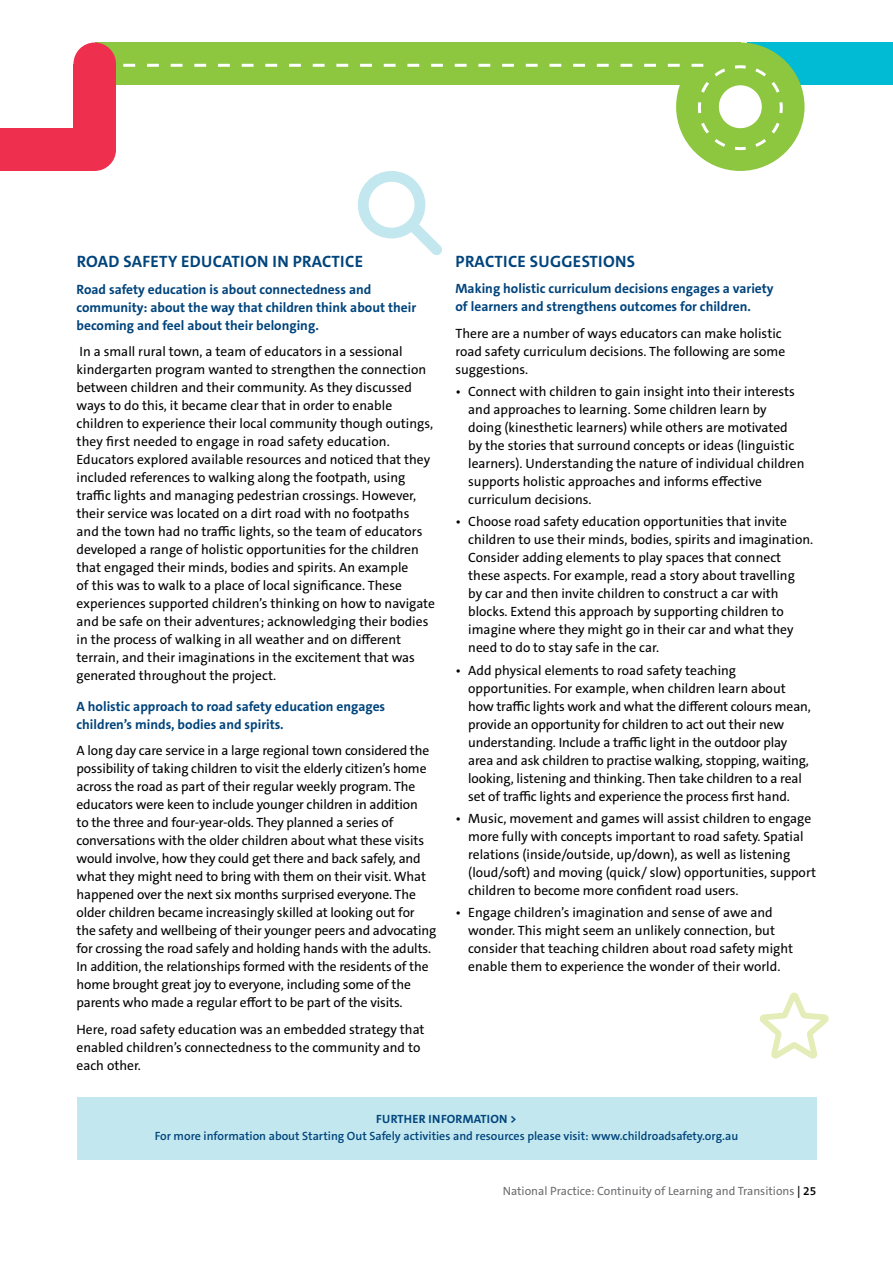
<style>
.page{position:relative;width:893px;height:1263px;background:#fff}
.page>*{position:absolute;margin:0;border:0;box-sizing:border-box;transform-origin:0 0}
.t1{font:700 16.5px "The Sans C5";letter-spacing:.02em;color:#00447c}
.t2{font:13.5px/18px "The Sans C5";color:#000}
.t3{font:700 13.5px/18px "The Sans C5";color:#00447c}
.t4{font:600 12px "The Sans C5";color:#00447c}
.t5{font:12px "The Sans C5";color:#6d6e71}
.t6{font:700 12px "The Sans C5";letter-spacing:.02em;color:#00447c}
.s1{font-weight:600;color:#000}
</style>
<div class="page">
<svg style="left:358px;top:171px;width:84px;height:84px"></svg>
<div style="left:77px;top:1097px;width:739px;height:62px;background:#c2e7ee"></div>
<div style="left:747px;top:43px;width:146px;height:42px;background:#00bbd3"></div>
<div style="left:95px;top:43px;width:645px;height:42px;background:#8dc63f"></div>
<div style="left:676px;top:43px;width:128px;height:128px;border:43px solid #8dc63f;border-radius:50%"></div>
<div style="left:73px;top:64px;width:43px;height:86px;background:#ee2f4e"></div>
<div style="left:73px;top:128px;width:43px;height:43px;background:#ee2f4e;border-radius:50%"></div>
<div style="left:73px;top:43px;width:43px;height:42px;background:#ee2f4e;border-radius:50%"></div>
<svg style="left:123px;top:64px;width:661px;height:88px"></svg>
<svg style="left:759px;top:992px;width:70px;height:67px"></svg>
<div style="left:0;top:128px;width:95px;height:43px;background:#ee2f4e"></div>
<p class="t1" style="left:77px;top:251px;width:288px">ROAD SAFETY EDUCATION IN PRACTICE</p>
<p class="t1" style="left:456px;top:251px;width:181px">PRACTICE SUGGESTIONS</p>
<p class="t3" style="left:77px;top:280px;width:341px">Road safety education is about connectedness and community: about the way that children think about their becoming and feel about their belonging.</p>
<p class="t2" style="left:77px;top:343px;width:360px">In a small rural town, a team of educators in a sessional kindergarten program wanted to strengthen the connection between children and their community. As they discussed ways to do this, it became clear that in order to enable children to experience their local community though outings, they first needed to engage in road safety education.<br>Educators explored available resources and noticed that they included references to walking along the footpath, using traffic lights and managing pedestrian crossings. However, their service was located on a dirt road with no footpaths and the town had no traffic lights, so the team of educators developed a range of holistic opportunities for the children that engaged their minds, bodies and spirits. An example<br>of this was to walk to a place of local significance. These experiences supported children’s thinking on how to navigate and be safe on their adventures; acknowledging their bodies in the process of walking in all weather and on different terrain, and their imaginations in the excitement that was generated throughout the project.</p>
<p class="t3" style="left:77px;top:697px;width:310px">A holistic approach to road safety education engages children’s minds, bodies and spirits.</p>
<p class="t2" style="left:77px;top:742px;width:361px">A long day care service in a large regional town considered the possibility of taking children to visit the elderly citizen’s home across the road as part of their regular weekly program. The educators were keen to include younger children in addition<br>to the three and four-year-olds. They planned a series of conversations with the older children about what these visits would involve, how they could get there and back safely, and what they might need to bring with them on their visit. What happened over the next six months surprised everyone. The older children became increasingly skilled at looking out for the safety and wellbeing of their younger peers and advocating for crossing the road safely and holding hands with the adults.<br>In addition, the relationships formed with the residents of the home brought great joy to everyone, including some of the parents who made a regular effort to be part of the visits.</p>
<p class="t2" style="left:77px;top:1020px;width:349px">Here, road safety education was an embedded strategy that enabled children’s connectedness to the community and to each other.</p>
<p class="t3" style="left:455px;top:280px;width:320px">Making holistic curriculum decisions engages a variety of learners and strengthens outcomes for children.</p>
<p class="t2" style="left:455px;top:324px;width:331px">There are a number of ways educators can make holistic road safety curriculum decisions. The following are some suggestions.</p>
<p class="t2" style="left:468px;top:383px;width:338px;text-indent:-13px">• Connect with children to gain insight into their interests and approaches to learning. Some children learn by<br>doing (kinesthetic learners) while others are motivated by the stories that surround concepts or ideas (linguistic learners). Understanding the nature of individual children supports holistic approaches and informs effective curriculum decisions.</p>
<p class="t2" style="left:468px;top:513px;width:347px;text-indent:-13px">• Choose road safety education opportunities that invite children to use their minds, bodies, spirits and imagination.<br>Consider adding elements to play spaces that connect these aspects. For example, read a story about travelling<br>by car and then invite children to construct a car with blocks. Extend this approach by supporting children to imagine where they might go in their car and what they need to do to stay safe in the car.</p>
<p class="t2" style="left:468px;top:661px;width:344px;text-indent:-13px">• Add physical elements to road safety teaching opportunities. For example, when children learn about how traffic lights work and what the different colours mean, provide an opportunity for children to act out their new understanding. Include a traffic light in the outdoor play area and ask children to practise walking, stopping, waiting, looking, listening and thinking. Then take children to a real set of traffic lights and experience the process first hand.</p>
<p class="t2" style="left:468px;top:809px;width:349px;text-indent:-13px">• Music, movement and games will assist children to engage more fully with concepts important to road safety. Spatial relations (inside/outside, up/down), as well as listening (loud/soft) and moving (quick/ slow) opportunities, support children to become more confident road users.</p>
<p class="t2" style="left:468px;top:903px;width:326px;text-indent:-13px">• Engage children’s imagination and sense of awe and wonder. This might seem an unlikely connection, but consider that teaching children about road safety might enable them to experience the wonder of their world.</p>
<p class="t6" style="left:376px;top:1111px;width:142px">FURTHER INFORMATION &gt;</p>
<p class="t4" style="left:155px;top:1128px;width:585px">For more information about Starting Out Safely activities and resources please visit: www.childroadsafety.org.au</p>
<p class="t5" style="left:503px;top:1183px;width:315px">National Practice: Continuity of Learning and Transitions <span class="s1">| 25</span></p>
</div>
